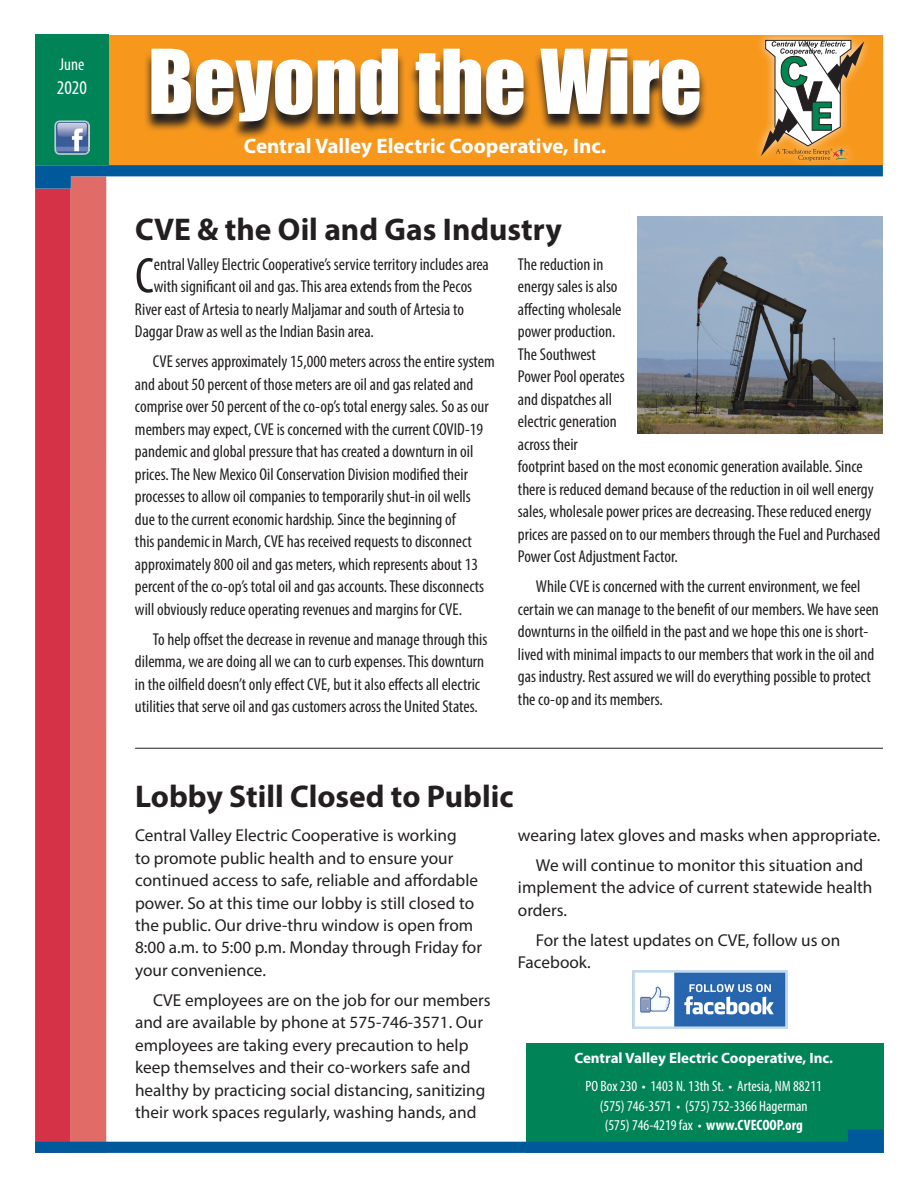
<style>
.page{position:relative;width:918px;height:1188px;background:#fff}
.page>*{position:absolute;margin:0;border:0;box-sizing:border-box;transform-origin:0 0}
.t1{font:82.5px "Impact";color:#fff}
.t2{font:condensed 50.7px "Myriad Pro";color:#231f20}
.t3{font:700 31.5px "Myriad Pro";color:#231f20}
.t4{font:700 21px "Myriad Pro";color:#fff}
.t5{font:condensed 19.5px "Myriad Pro";color:#fff}
.t6{font:condensed 17.25px/22.5px "Myriad Pro";color:#231f20}
.t7{font:17.25px/22.5px "Myriad Pro";color:#231f20}
.t8{font:condensed 17.25px "Myriad Pro";color:#fff}
.t9{font:condensed 15px/19.5px "Myriad Pro";color:#fff;text-align:center}
.t10{font:700 15px "Myriad Pro";color:#fff}
.s1{font-weight:700}
</style>
<div class="page">
<div style="left:109px;top:35px;width:774px;height:131px;background:#f7981d"></div>
<div style="left:526px;top:1043px;width:358px;height:110px;background:#008457"></div>
<div style="left:35px;top:34px;width:74px;height:131px;background:#008457"></div>
<div style="left:35px;top:189px;width:36px;height:964px;background:#d63247"></div>
<div style="left:71px;top:177px;width:35px;height:976px;background:#e06b67"></div>
<svg style="left:35px;top:1129px;width:849px;height:24px"></svg>
<div style="left:753px;top:30px;width:120px;height:140px;background:#fff;opacity:.75"></div>
<svg style="left:35px;top:40px;width:848px;height:149px"></svg>
<hr style="left:135px;top:748px;width:748px;height:1px;background:#231f20">
<img style="left:638px;top:217px;width:245px;height:217px">
<img style="left:632px;top:970px;width:155px;height:59px">
<p class="t8" style="left:60px;top:54px;width:26px">June</p>
<p class="t5" style="left:57px;top:76px;width:32px">2020</p>
<h1 class="t1" style="left:148px;top:18px;width:555px">Beyond the Wire</h1>
<p class="t4" style="left:244px;top:132px;width:364px">Central Valley Electric Cooperative, Inc.</p>
<h3 class="t3" style="left:135px;top:209px;width:428px">CVE &amp; the Oil and Gas Industry</h3>
<h2 class="t2" style="left:135px;top:245px;width:20px">C</h2>
<p class="t6" style="left:154px;top:253px;width:337px">entral Valley Electric Cooperative’s service territory includes area</p>
<p class="t6" style="left:518px;top:253px;width:364px">The reduction in<br>energy sales is also<br>affecting wholesale<br>power production.<br>The Southwest<br>Power Pool operates<br>and dispatches all<br>electric generation<br>across their<br>footprint based on the most economic generation available. Since there is reduced demand because of the reduction in oil well energy sales, wholesale power prices are decreasing. These reduced energy prices are passed on to our members through the Fuel and Purchased<br>Power Cost Adjustment Factor.</p>
<p class="t6" style="left:518px;top:575px;width:363px;text-indent:18px">While CVE is concerned with the current environment, we feel certain we can manage to the benefit of our members. We have seen downturns in the oilfield in the past and we hope this one is short&shy;lived with minimal impacts to our members that work in the oil and gas industry. Rest assured we will do everything possible to protect the co-op and its members.</p>
<p class="t6" style="left:154px;top:275px;width:320px">with significant oil and gas. This area extends from the Pecos</p>
<p class="t6" style="left:135px;top:298px;width:331px">River east of Artesia to nearly Maljamar and south of Artesia to</p>
<p class="t6" style="left:135px;top:320px;width:240px">Daggar Draw as well as the Indian Basin area.</p>
<p class="t6" style="left:135px;top:350px;width:361px;text-indent:18px">CVE serves approximately 15,000 meters across the entire system and about 50 percent of those meters are oil and gas related and comprise over 50 percent of the co-op’s total energy sales. So as our members may expect, CVE is concerned with the current COVID-19 pandemic and global pressure that has created a downturn in oil prices. The New Mexico Oil Conservation Division modified their processes to allow oil companies to temporarily shut-in oil wells due to the current economic hardship. Since the beginning of<br>this pandemic in March, CVE has received requests to disconnect approximately 800 oil and gas meters, which represents about 13 percent of the co-op’s total oil and gas accounts. These disconnects will obviously reduce operating revenues and margins for CVE.</p>
<p class="t6" style="left:135px;top:628px;width:354px;text-indent:18px">To help offset the decrease in revenue and manage through this dilemma, we are doing all we can to curb expenses. This downturn in the oilfield doesn’t only effect CVE, but it also effects all electric utilities that serve oil and gas customers across the United States.</p>
<h3 class="t3" style="left:135px;top:776px;width:380px">Lobby Still Closed to Public</h3>
<p class="t7" style="left:135px;top:824px;width:348px">Central Valley Electric Cooperative is working<br>to promote public health and to ensure your continued access to safe, reliable and affordable power. So at this time our lobby is still closed to the public. Our drive-thru window is open from 8:00 a.m. to 5:00 p.m. Monday through Friday for your convenience.</p>
<p class="t7" style="left:135px;top:989px;width:357px;text-indent:18px">CVE employees are on the job for our members and are available by phone at 575-746-3571. Our employees are taking every precaution to help keep themselves and their co-workers safe and healthy by practicing social distancing, sanitizing their work spaces regularly, washing hands, and</p>
<p class="t7" style="left:518px;top:820px;width:364px;line-height:30px;text-align:center">wearing latex gloves and masks when appropriate.<br>We will continue to monitor this situation and</p>
<p class="t7" style="left:518px;top:876px;width:356px">implement the advice of current statewide health orders.</p>
<p class="t7" style="left:518px;top:929px;width:324px;text-indent:18px">For the latest updates on CVE, follow us on<br>Facebook.</p>
<p class="t10" style="left:574px;top:1048px;width:260px">Central Valley Electric Cooperative, Inc.</p>
<p class="t9" style="left:586px;top:1077px;width:238px">PO Box 230 • 1403 N. 13th St. • Artesia, NM 88211 (575) 746-3571 • (575) 752-3366 Hagerman (575) 746-4219 fax • <span class="s1">www.CVECOOP.org</span></p>
</div>
